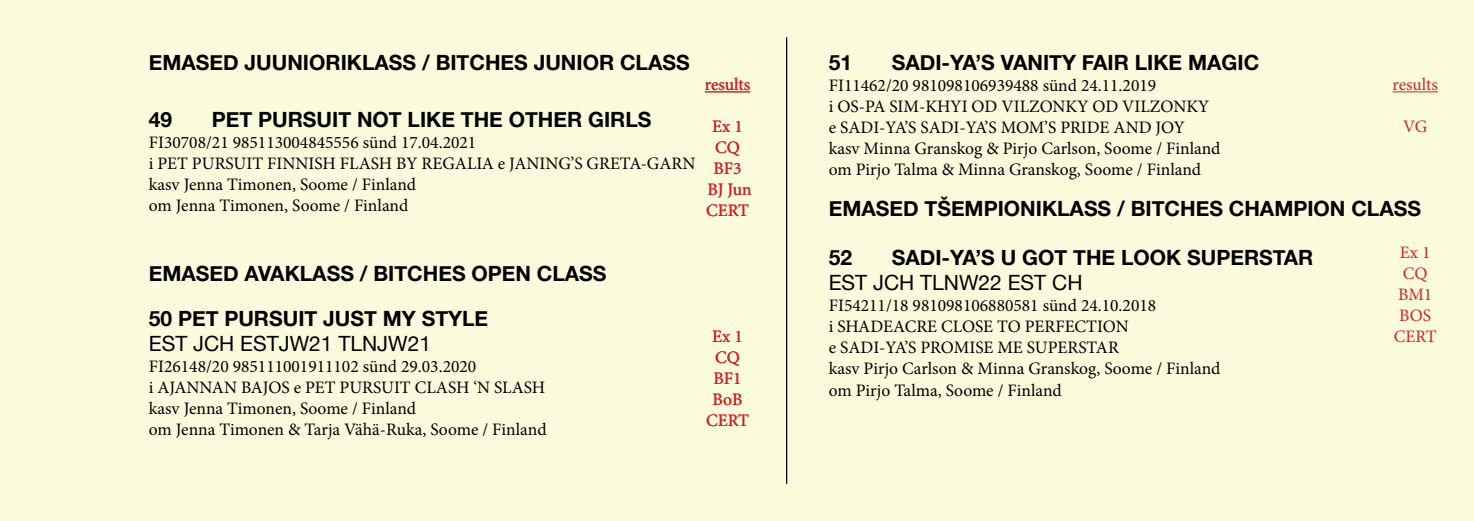
<style>
.page{position:relative;width:1474px;height:521px;background:#fff}
.page>*{position:absolute;margin:0;border:0;box-sizing:border-box;transform-origin:0 0}
.t1{font:700 21px/44.6px "Helvetica Neue";color:#000}
.t2{font:21px "Helvetica Neue";color:#000}
.t3{font:17.5px/21px "Minion Pro";color:#000}
.t4{font:17.5px/21px "Minion Pro";color:#d2232a;text-align:center}
</style>
<div class="page">
<div style="left:0;top:0;width:1473px;height:521px;background:#fafadc"></div>
<hr style="left:786px;top:37px;width:1px;height:447px;background:#000">
<hr style="left:1392px;top:91px;width:45px;height:1px;background:#d2232a">
<hr style="left:705px;top:91px;width:45px;height:1px;background:#d2232a">
<p class="t1" style="left:149px;top:41px;width:542px">EMASED JUUNIORIKLASS / BITCHES JUNIOR CLASS</p>
<p class="t1" style="left:149px;top:98px;width:25px">49</p>
<p class="t1" style="left:212px;top:98px;width:441px">PET PURSUIT NOT LIKE THE OTHER GIRLS</p>
<p class="t3" style="left:149px;top:132px;width:548px">FI30708/21 985113004845556 sünd 17.04.2021<br>i PET PURSUIT FINNISH FLASH BY REGALIA e JANING’S GRETA-GARN kasv Jenna Timonen, Soome / Finland<br>om Jenna Timonen, Soome / Finland</p>
<p class="t4" style="left:705px;top:74px;width:47px">results</p>
<p class="t4" style="left:706px;top:116px;width:47px">Ex 1<br>CQ<br>BF3<br>BJ Jun<br>CERT</p>
<p class="t1" style="left:149px;top:252px;width:459px">EMASED AVAKLASS / BITCHES OPEN CLASS<br>50 PET PURSUIT JUST MY STYLE</p>
<p class="t2" style="left:149px;top:328px;width:284px">EST JCH ESTJW21 TLNJW21</p>
<p class="t3" style="left:149px;top:356px;width:399px">FI26148/20 985111001911102 sünd 29.03.2020<br>i AJANNAN BAJOS e PET PURSUIT CLASH ‘N SLASH kasv Jenna Timonen, Soome / Finland<br>om Jenna Timonen &amp; Tarja Vähä-Ruka, Soome / Finland</p>
<p class="t4" style="left:706px;top:326px;width:44px">Ex 1<br>CQ<br>BF1<br>BoB<br>CERT</p>
<p class="t1" style="left:828px;top:41px;width:25px">51</p>
<p class="t1" style="left:891px;top:41px;width:369px">SADI-YA’S VANITY FAIR LIKE MAGIC</p>
<p class="t3" style="left:828px;top:75px;width:393px">FI11462/20 981098106939488 sünd 24.11.2019<br>i OS-PA SIM-KHYI OD VILZONKY OD VILZONKY e SADI-YA’S SADI-YA’S MOM’S PRIDE AND JOY<br>kasv Minna Granskog &amp; Pirjo Carlson, Soome / Finland om Pirjo Talma &amp; Minna Granskog, Soome / Finland</p>
<p class="t1" style="left:828px;top:187px;width:593px">EMASED TŠEMPIONIKLASS / BITCHES CHAMPION CLASS</p>
<p class="t1" style="left:828px;top:236px;width:25px">52</p>
<p class="t1" style="left:891px;top:236px;width:423px">SADI-YA’S U GOT THE LOOK SUPERSTAR</p>
<p class="t2" style="left:828px;top:268px;width:255px">EST JCH TLNW22 EST CH</p>
<p class="t3" style="left:828px;top:295px;width:393px">FI54211/18 981098106880581 sünd 24.10.2018<br>i SHADEACRE CLOSE TO PERFECTION<br>e SADI-YA’S PROMISE ME SUPERSTAR<br>kasv Pirjo Carlson &amp; Minna Granskog, Soome / Finland om Pirjo Talma, Soome / Finland</p>
<p class="t4" style="left:1392px;top:74px;width:47px">results</p>
<p class="t4" style="left:1402px;top:116px;width:26px">VG</p>
<p class="t4" style="left:1393px;top:242px;width:44px">Ex 1<br>CQ<br>BM1<br>BOS<br>CERT</p>
</div>
